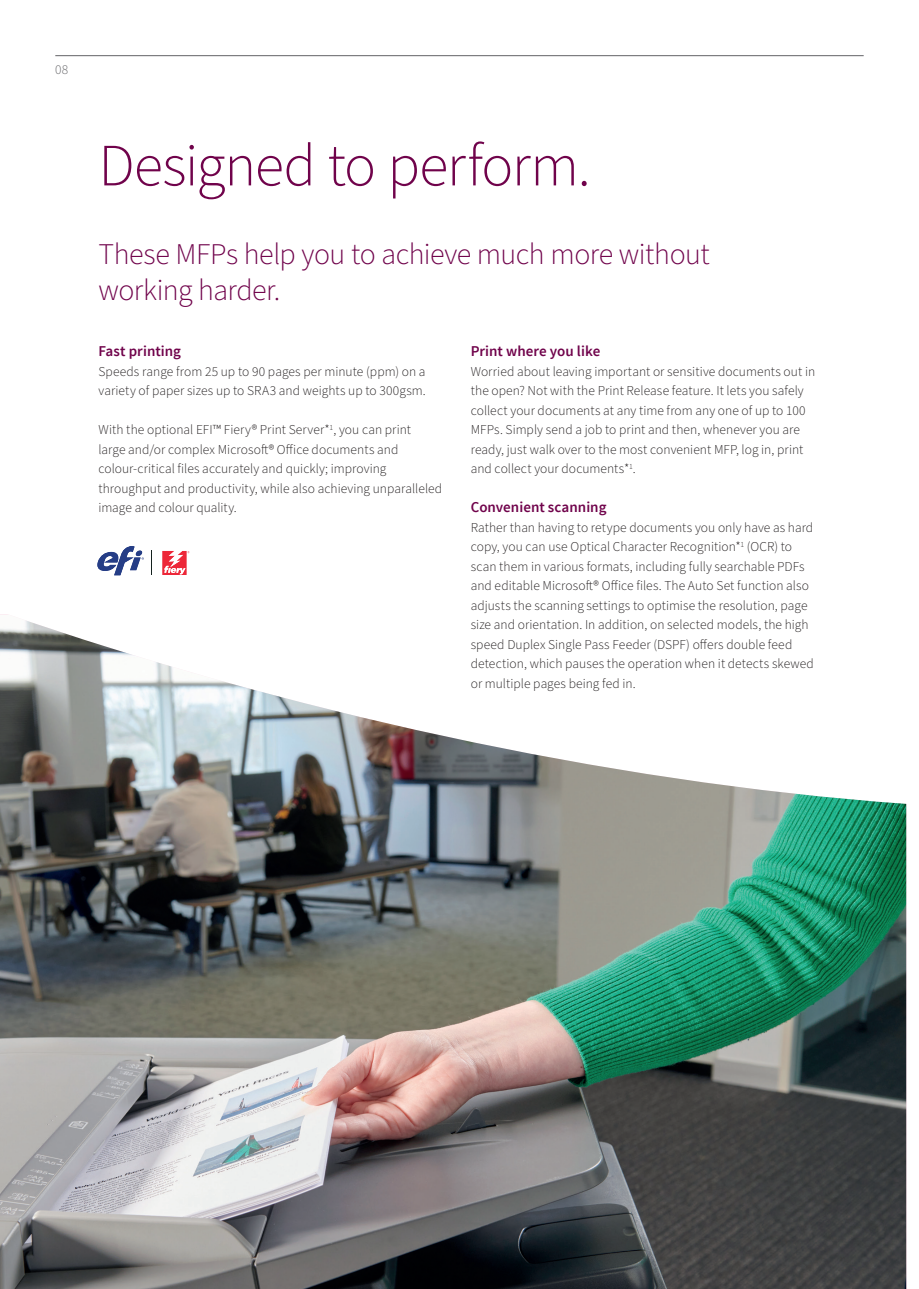
<style>
.page{position:relative;width:919px;height:1289px;background:#fff}
.page>*{position:absolute;margin:0;border:0;box-sizing:border-box;transform-origin:0 0}
.t1{font:300 60px "Source Sans Pro";letter-spacing:-.02em;color:#70034b}
.t2{font:300 30px/36px "Source Sans Pro";letter-spacing:-.015em;color:#70034b}
.t3{font:600 15px "Source Sans Pro";color:#70034b}
.t4{font:300 13.5px/19.5px "Source Sans Pro";letter-spacing:.005em;color:#231f20}
.t5{font:300 13.5px "Source Sans Pro";color:#636366}
</style>
<div class="page">
<img style="left:0;top:614px;width:906px;height:674px">
<svg style="left:97px;top:546px;width:93px;height:30px"></svg>
<hr style="left:55px;top:55px;width:808px;height:1px;background:#636366">
<p class="t5" style="left:55px;top:60px;width:14px">08</p>
<h1 class="t1" style="left:98px;top:125px;width:493px">Designed to perform.</h1>
<h2 class="t2" style="left:98px;top:237px;width:613px">These MFPs help you to achieve much more without working harder.</h2>
<p class="t3" style="left:470px;top:342px;width:131px">Print where you like</p>
<p class="t4" style="left:470px;top:362px;width:346px">Worried about leaving important or sensitive documents out in the open? Not with the Print Release feature. It lets you safely collect your documents at any time from any one of up to 100<br>MFPs. Simply send a job to print and then, whenever you are ready, just walk over to the most convenient MFP, log in, print and collect your documents*<sup>1</sup>.</p>
<p class="t3" style="left:470px;top:498px;width:137px">Convenient scanning</p>
<p class="t4" style="left:470px;top:518px;width:344px">Rather than having to retype documents you only have as hard copy, you can use Optical Character Recognition*<sup>1</sup> (OCR) to scan them in various formats, including fully searchable PDFs and editable Microsoft® Office files. The Auto Set function also adjusts the scanning settings to optimise the resolution, page size and orientation. In addition, on selected models, the high speed Duplex Single Pass Feeder (DSPF) offers double feed detection, which pauses the operation when it detects skewed or multiple pages being fed in.</p>
<p class="t3" style="left:98px;top:342px;width:84px">Fast printing</p>
<p class="t4" style="left:98px;top:362px;width:329px">Speeds range from 25 up to 90 pages per minute (ppm) on a variety of paper sizes up to SRA3 and weights up to 300gsm.</p>
<p class="t4" style="left:98px;top:420px;width:345px">With the optional EFI™ Fiery® Print Server*<sup>1</sup>, you can print<br>large and/or complex Microsoft® Office documents and colour-critical files accurately and quickly; improving throughput and productivity, while also achieving unparalleled image and colour quality.</p>
</div>
